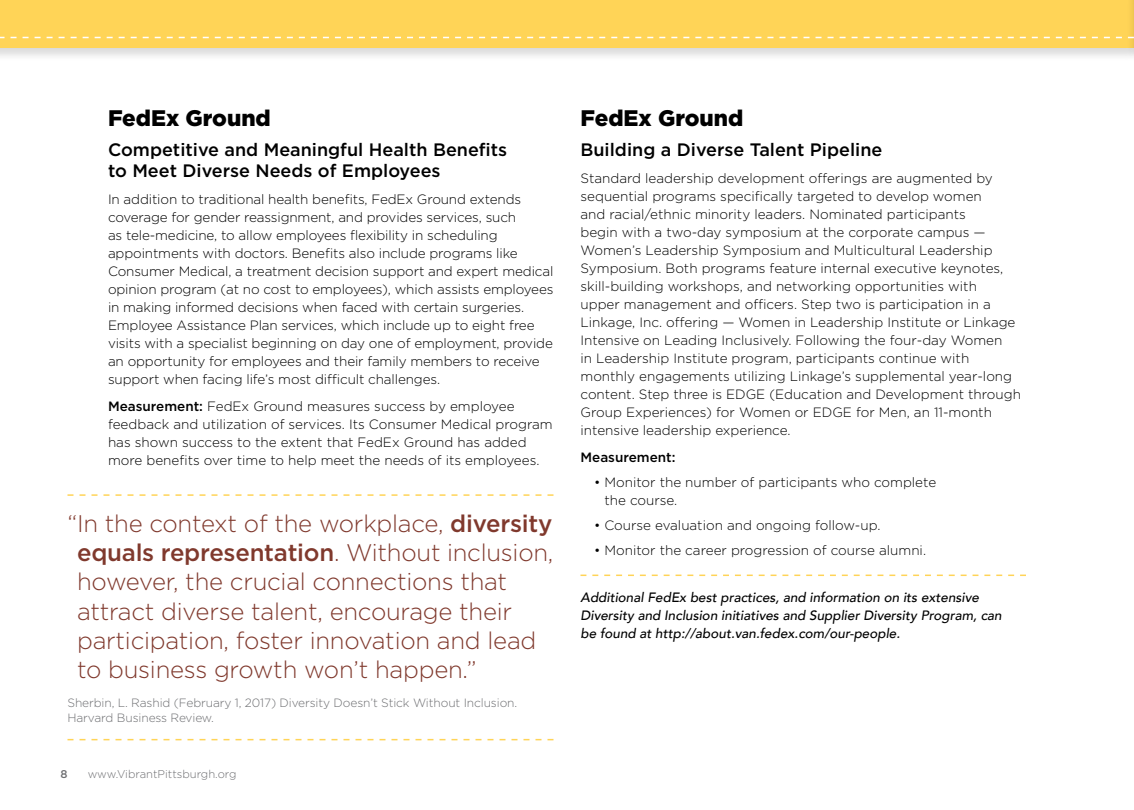
<style>
.page{position:relative;width:1134px;height:810px;background:#fff}
.page>*{position:absolute;margin:0;border:0;box-sizing:border-box;transform-origin:0 0}
.t1{font:300 24px/29.2px "Gotham";letter-spacing:-.01em;color:#80392d}
.t2{font:900 22.5px "Gotham";color:#000}
.t3{font:500 18px/21px "Gotham";color:#000}
.t4{font:300 13.5px/18px "Gotham";color:#000}
.t5{font:italic 500 13.5px/18px "Avenir";color:#000}
.t6{font:500 13.5px "Gotham";color:#000}
.t7{font:300 12px/15px "Gotham";letter-spacing:-.01em;color:#6d6e71}
.t8{font:300 11.25px "Gotham";color:#6d6e71}
.t9{font:500 11.25px "Gotham";color:#6d6e71}
.s1{font-weight:500}
</style>
<div class="page">
<div style="left:0;top:0;width:1134px;height:62px;background:#000;opacity:.15"></div>
<div style="left:0;top:0;width:1134px;height:47px;background:#ffd457"></div>
<div style="left:1126px;top:0;width:8px;height:62px;background:#000;opacity:.15"></div>
<hr style="left:1133px;top:0;width:1px;height:47px;background:#ffd457">
<svg style="left:0;top:37px;width:1134px;height:1px"></svg>
<svg style="left:580px;top:575px;width:446px;height:1px"></svg>
<svg style="left:68px;top:494px;width:486px;height:2px"></svg>
<svg style="left:68px;top:739px;width:486px;height:1px"></svg>
<h2 class="t2" style="left:108px;top:103px;width:164px">FedEx Ground</h2>
<h3 class="t3" style="left:108px;top:139px;width:401px">Competitive and Meaningful Health Benefits to Meet Diverse Needs of Employees</h3>
<p class="t4" style="left:108px;top:190px;width:447px">In addition to traditional health benefits, FedEx Ground extends coverage for gender reassignment, and provides services, such<br>as tele-medicine, to allow employees flexibility in scheduling appointments with doctors. Benefits also include programs like Consumer Medical, a treatment decision support and expert medical opinion program (at no cost to employees), which assists employees in making informed decisions when faced with certain surgeries.<br>Employee Assistance Plan services, which include up to eight free visits with a specialist beginning on day one of employment, provide an opportunity for employees and their family members to receive support when facing life’s most difficult challenges.</p>
<p class="t4" style="left:108px;top:397px;width:446px"><span class="s1">Measurement:</span> FedEx Ground measures success by employee feedback and utilization of services. Its Consumer Medical program has shown success to the extent that FedEx Ground has added more benefits over time to help meet the needs of its employees.</p>
<p class="t1" style="left:77px;top:508px;width:478px;text-indent:-10px">“In the context of the workplace, <span class="s1">diversity equals representation</span>. Without inclusion, however, the crucial connections that attract diverse talent, encourage their participation, foster innovation and lead to business growth won’t happen.”</p>
<p class="t7" style="left:68px;top:695px;width:451px">Sherbin, L. Rashid (February 1, 2017) Diversity Doesn’t Stick Without Inclusion.<br>Harvard Business Review.</p>
<p class="t9" style="left:60px;top:767px;width:9px">8</p>
<p class="t8" style="left:88px;top:767px;width:150px">www.VibrantPittsburgh.org</p>
<h2 class="t2" style="left:580px;top:103px;width:164px">FedEx Ground</h2>
<h3 class="t3" style="left:580px;top:139px;width:303px">Building a Diverse Talent Pipeline</h3>
<p class="t4" style="left:580px;top:169px;width:442px">Standard leadership development offerings are augmented by sequential programs specifically targeted to develop women<br>and racial/ethnic minority leaders. Nominated participants<br>begin with a two-day symposium at the corporate campus — Women’s Leadership Symposium and Multicultural Leadership Symposium. Both programs feature internal executive keynotes, skill-building workshops, and networking opportunities with<br>upper management and officers. Step two is participation in a Linkage, Inc. offering — Women in Leadership Institute or Linkage Intensive on Leading Inclusively. Following the four-day Women<br>in Leadership Institute program, participants continue with monthly engagements utilizing Linkage’s supplemental year-long content. Step three is EDGE (Education and Development through Group Experiences) for Women or EDGE for Men, an 11-month intensive leadership experience.</p>
<p class="t6" style="left:580px;top:449px;width:97px">Measurement:</p>
<p class="t4" style="left:604px;top:473px;width:333px;text-indent:-10px">• Monitor the number of participants who complete the course.</p>
<p class="t4" style="left:594px;top:516px;width:288px">• Course evaluation and ongoing follow-up.</p>
<p class="t4" style="left:594px;top:541px;width:334px">• Monitor the career progression of course alumni.</p>
<p class="t5" style="left:580px;top:589px;width:423px">Additional FedEx best practices, and information on its extensive<br>Diversity and Inclusion initiatives and Supplier Diversity Program, can be found at http://about.van.fedex.com/our-people.</p>
</div>
